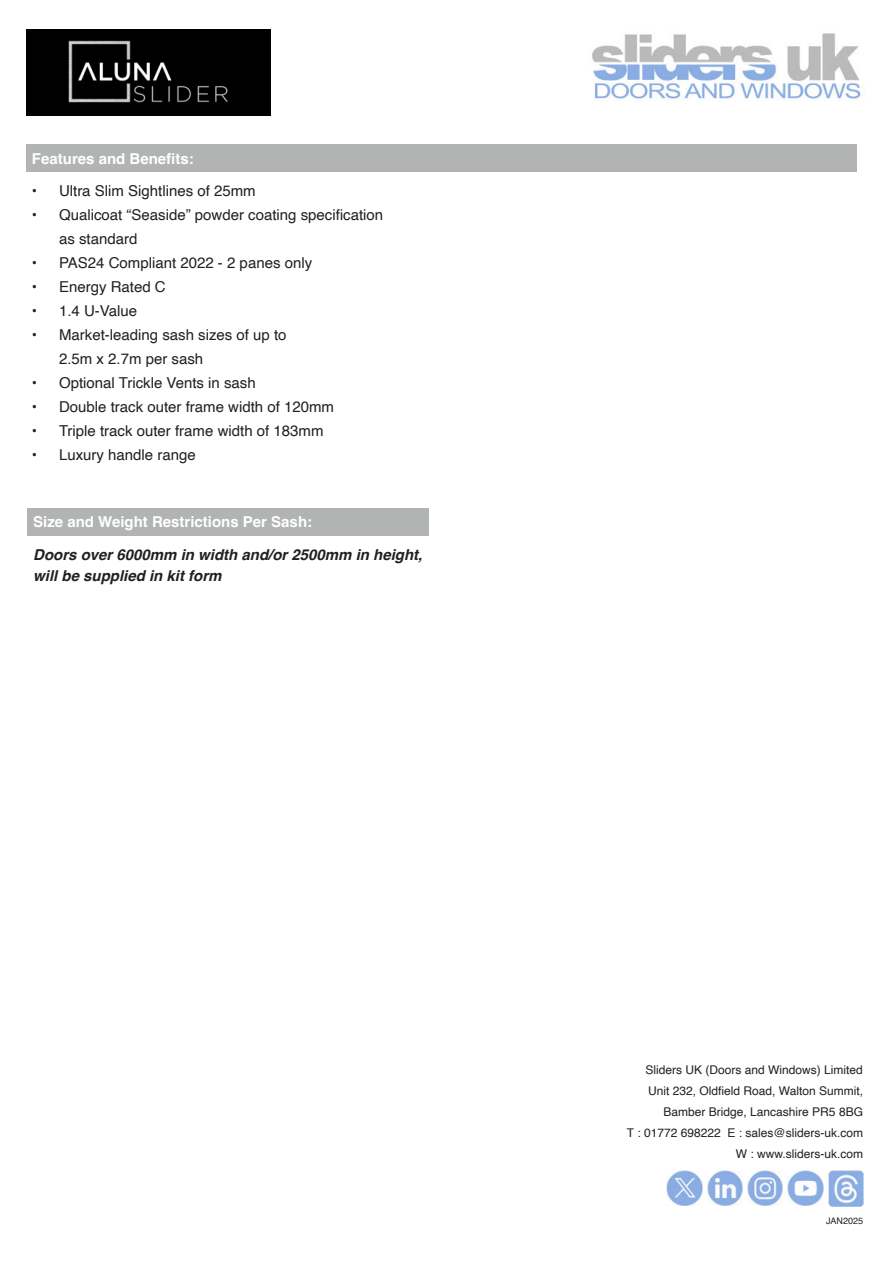
<style>
.page{position:relative;width:893px;height:1263px;background:#fff}
.page>*{position:absolute;margin:0;border:0;box-sizing:border-box;transform-origin:0 0}
.t1{font:15px/24px "Helvetica";color:#231f20}
.t2{font:italic 700 15px/21px "Helvetica";color:#231f20}
.t3{font:700 15px "Helvetica";color:#fff}
.t4{font:12px/21px "Helvetica";color:#231f20;text-align:right}
.t5{font:9px "Helvetica";color:#231f20}
</style>
<div class="page">
<div style="left:27px;top:145px;width:830px;height:27px;background:#b2b4b4"></div>
<div style="left:27px;top:508px;width:401px;height:27px;background:#b2b4b4"></div>
<img style="left:667px;top:1170px;width:35px;height:36px">
<img style="left:707px;top:1170px;width:35px;height:36px">
<img style="left:747px;top:1170px;width:36px;height:36px">
<img style="left:788px;top:1170px;width:35px;height:36px">
<img style="left:828px;top:1171px;width:35px;height:35px">
<img style="left:27px;top:29px;width:243px;height:87px">
<img style="left:592px;top:33px;width:270px;height:68px">
<p class="t3" style="left:32px;top:149px;width:163px">Features and Benefits:</p>
<p class="t1" style="left:32px;top:180px;width:225px">• Ultra Slim Sightlines of 25mm</p>
<p class="t1" style="left:59px;top:204px;width:326px;text-indent:-27px">• Qualicoat “Seaside” powder coating specification as standard</p>
<p class="t1" style="left:32px;top:252px;width:282px">• PAS24 Compliant 2022 - 2 panes only</p>
<p class="t1" style="left:32px;top:276px;width:135px">• Energy Rated C</p>
<p class="t1" style="left:32px;top:300px;width:107px">• 1.4 U-Value</p>
<p class="t1" style="left:59px;top:324px;width:229px;text-indent:-27px">• Market-leading sash sizes of up to<br>2.5m x 2.7m per sash</p>
<p class="t1" style="left:32px;top:372px;width:225px">• Optional Trickle Vents in sash</p>
<p class="t1" style="left:32px;top:396px;width:304px">• Double track outer frame width of 120mm</p>
<p class="t1" style="left:32px;top:420px;width:293px">• Triple track outer frame width of 183mm</p>
<p class="t1" style="left:32px;top:444px;width:165px">• Luxury handle range</p>
<p class="t3" style="left:33px;top:513px;width:280px">Size and Weight Restrictions Per Sash:</p>
<p class="t2" style="left:33px;top:545px;width:391px">Doors over 6000mm in width and/or 2500mm in height, will be supplied in kit form</p>
<p class="t4" style="left:627px;top:1061px;width:238px">Sliders UK (Doors and Windows) Limited Unit 232, Oldfield Road, Walton Summit, Bamber Bridge, Lancashire PR5 8BG<br>T : 01772 698222 E : sales@sliders-uk.com W : www.sliders-uk.com</p>
<p class="t5" style="left:826px;top:1217px;width:39px">JAN2025</p>
</div>
